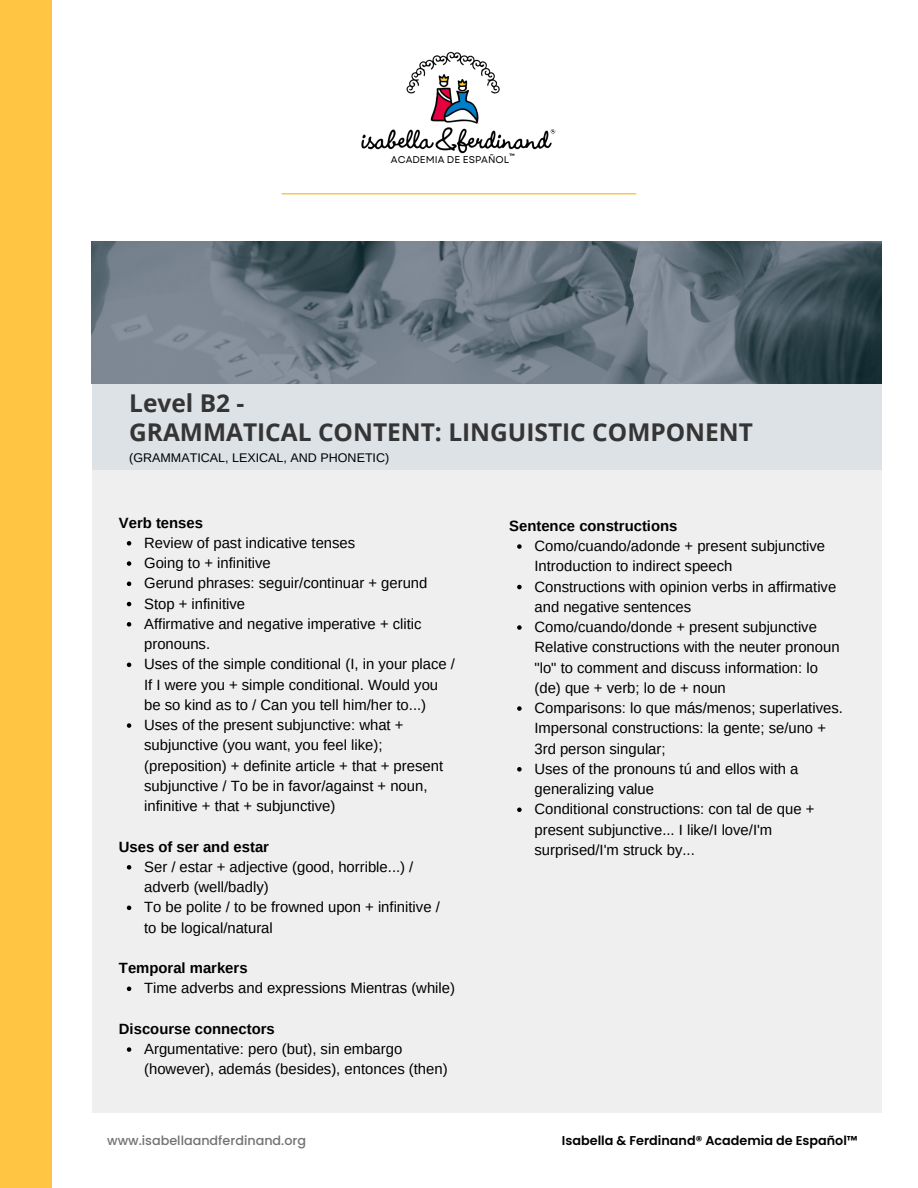
<style>
.page{position:relative;width:918px;height:1188px;background:#fff}
.page>*{position:absolute;margin:0;border:0;box-sizing:border-box;transform-origin:0 0}
.t1{font:700 24.45px/28.2px "Open Sans";color:#353535}
.t2{font:14.85px/20.2px "Arimo";color:#000}
.t3{font:700 14.85px "Arimo";color:#000}
.t4{font:600 12.75px "Poppins";color:#000}
.t5{font:500 12.75px "Poppins";color:#737373}
.t6{font:12.6px "Arimo";color:#000}
.t7{font:9.75px "Garet";color:#000}
.t8{font:700 3.45px "Garet";color:#000}
</style>
<div class="page">
<img style="left:361px;top:51px;width:195px;height:103px">
<div style="left:0;top:0;width:52px;height:1188px;background:#ffc543"></div>
<div style="left:92px;top:384px;width:789px;height:86px;background:#dde2e6"></div>
<div style="left:92px;top:470px;width:789px;height:643px;background:#eeefee"></div>
<hr style="left:282px;top:193px;width:354px;height:1px;background:#ffc543">
<img style="left:92px;top:242px;width:790px;height:142px">
<svg style="left:127px;top:541px;width:4px;height:5px"></svg>
<svg style="left:127px;top:561px;width:4px;height:5px"></svg>
<svg style="left:127px;top:582px;width:4px;height:4px"></svg>
<svg style="left:127px;top:602px;width:4px;height:4px"></svg>
<svg style="left:127px;top:622px;width:4px;height:5px"></svg>
<svg style="left:127px;top:663px;width:4px;height:4px"></svg>
<svg style="left:127px;top:723px;width:4px;height:5px"></svg>
<svg style="left:127px;top:865px;width:4px;height:5px"></svg>
<svg style="left:127px;top:906px;width:4px;height:4px"></svg>
<svg style="left:127px;top:987px;width:4px;height:4px"></svg>
<svg style="left:127px;top:1047px;width:4px;height:5px"></svg>
<svg style="left:517px;top:544px;width:5px;height:5px"></svg>
<svg style="left:517px;top:585px;width:5px;height:4px"></svg>
<svg style="left:517px;top:625px;width:5px;height:5px"></svg>
<svg style="left:517px;top:706px;width:5px;height:5px"></svg>
<svg style="left:517px;top:767px;width:5px;height:5px"></svg>
<svg style="left:517px;top:808px;width:5px;height:4px"></svg>
<p class="t7" style="left:391px;top:153px;width:120px">ACADEMIA DE ESPAÑOL</p>
<p class="t8" style="left:509px;top:152px;width:7px">TM</p>
<p class="t1" style="left:129px;top:389px;width:625px">Level B2 -<br>GRAMMATICAL CONTENT: LINGUISTIC COMPONENT</p>
<p class="t6" style="left:129px;top:450px;width:262px">(GRAMMATICAL, LEXICAL, AND PHONETIC)</p>
<p class="t3" style="left:119px;top:514px;width:86px">Verb tenses</p>
<h1 class="t2" style="left:144px;top:533px;width:213px">Review of past indicative tenses</h1>
<h4 class="t2" style="left:144px;top:553px;width:128px">Going to + infinitive</h4>
<h2 class="t2" style="left:144px;top:573px;width:285px">Gerund phrases: seguir/continuar + gerund</h2>
<p class="t2" style="left:144px;top:593px;width:103px">Stop + infinitive</p>
<p class="t2" style="left:144px;top:614px;width:279px">Affirmative and negative imperative + clitic pronouns.</p>
<p class="t2" style="left:144px;top:654px;width:312px">Uses of the simple conditional (I, in your place /<br>If I were you + simple conditional. Would you be so kind as to / Can you tell him/her to...)</p>
<p class="t2" style="left:144px;top:715px;width:300px">Uses of the present subjunctive: what + subjunctive (you want, you feel like); (preposition) + definite article + that + present subjunctive / To be in favor/against + noun, infinitive + that + subjunctive)</p>
<p class="t3" style="left:119px;top:838px;width:152px">Uses of ser and estar</p>
<p class="t2" style="left:144px;top:857px;width:271px">Ser / estar + adjective (good, horrible...) / adverb (well/badly)</p>
<p class="t2" style="left:144px;top:897px;width:297px">To be polite / to be frowned upon + infinitive / to be logical/natural</p>
<h2 class="t3" style="left:119px;top:960px;width:130px">Temporal markers</h2>
<p class="t2" style="left:144px;top:978px;width:312px">Time adverbs and expressions Mientras (while)</p>
<p class="t3" style="left:119px;top:1020px;width:157px">Discourse connectors</p>
<h2 class="t2" style="left:144px;top:1039px;width:305px">Argumentative: pero (but), sin embargo (however), además (besides), entonces (then)</h2>
<p class="t5" style="left:107px;top:1132px;width:200px">www.isabellaandferdinand.org</p>
<p class="t3" style="left:509px;top:517px;width:170px">Sentence constructions</p>
<h2 class="t2" style="left:535px;top:536px;width:292px">Como/cuando/adonde + present subjunctive<br>Introduction to indirect speech</h2>
<p class="t2" style="left:535px;top:576px;width:303px">Constructions with opinion verbs in affirmative and negative sentences</p>
<p class="t2" style="left:535px;top:617px;width:307px">Como/cuando/donde + present subjunctive Relative constructions with the neuter pronoun "lo" to comment and discuss information: lo (de) que + verb; lo de + noun</p>
<p class="t2" style="left:535px;top:698px;width:310px">Comparisons: lo que más/menos; superlatives.<br>Impersonal constructions: la gente; se/uno +<br>3rd person singular;</p>
<p class="t2" style="left:535px;top:759px;width:265px">Uses of the pronouns tú and ellos with a generalizing value</p>
<p class="t2" style="left:535px;top:799px;width:281px">Conditional constructions: con tal de que + present subjunctive... I like/I love/I'm surprised/I'm struck by...</p>
<h2 class="t4" style="left:562px;top:1132px;width:297px">Isabella &amp; Ferdinand® Academia de Español™</h2>
</div>
